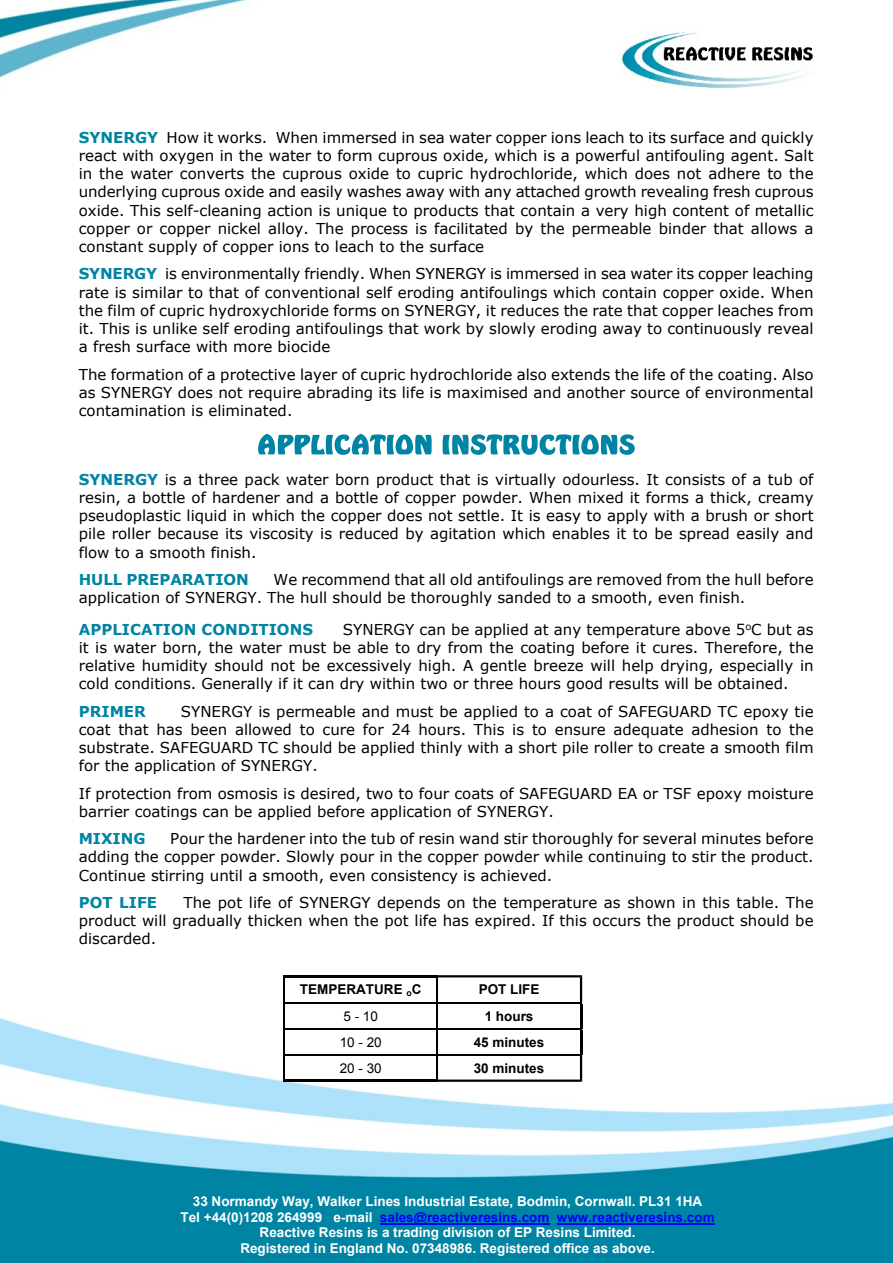
<style>
.page{position:relative;width:893px;height:1263px;background:#fff}
.page>*{position:absolute;margin:0;border:0;box-sizing:border-box;transform-origin:0 0}
.t1{font:15px/18.3px "Verdana";color:#000;text-align:justify}
.t2{font:700 15px "Verdana";color:#0084a3}
.t3{font:700 13.5px/15.5px "Arial";color:#fff;text-align:center}
.t4{font:700 13.5px "Arial";color:#000}
.t5{font:13.5px "Arial";color:#000}
.s1{font-weight:700;color:#0084a3}
.s2{color:#00f}
</style>
<div class="page">
<img style="left:620px;top:32px;width:193px;height:56px">
<img style="left:0;top:0;width:252px;height:78px">
<img style="left:0;top:1010px;width:893px;height:206px">
<div style="left:0;top:1216px;width:893px;height:47px;background:#0084a3"></div>
<hr style="left:380px;top:1223px;width:169px;height:1px;background:#00f">
<hr style="left:557px;top:1223px;width:158px;height:1px;background:#00f">
<svg style="left:258px;top:434px;width:174px;height:21px"></svg>
<svg style="left:443px;top:434px;width:192px;height:21px"></svg>
<hr style="left:284px;top:975px;width:154px;height:2px;background:#000">
<hr style="left:284px;top:1002px;width:154px;height:2px;background:#000">
<hr style="left:436px;top:1002px;width:146px;height:2px;background:#000">
<hr style="left:284px;top:1028px;width:154px;height:2px;background:#000">
<hr style="left:436px;top:1028px;width:146px;height:2px;background:#000">
<hr style="left:284px;top:1054px;width:154px;height:2px;background:#000">
<hr style="left:436px;top:1054px;width:146px;height:2px;background:#000">
<hr style="left:285px;top:1079px;width:153px;height:3px;background:#000">
<svg style="left:284px;top:977px;width:1px;height:105px"></svg>
<hr style="left:436px;top:1002px;width:2px;height:28px;background:#000">
<hr style="left:436px;top:1028px;width:2px;height:28px;background:#000">
<svg style="left:436px;top:975px;width:146px;height:27px"></svg>
<hr style="left:580px;top:1004px;width:2px;height:24px;background:#000">
<hr style="left:580px;top:1030px;width:2px;height:24px;background:#000">
<svg style="left:436px;top:1056px;width:146px;height:26px"></svg>
<p class="t1" style="left:79px;top:129px;width:736px"><span class="s1">SYNERGY</span> How it works. When immersed in sea water copper ions leach to its surface and quickly react with oxygen in the water to form cuprous oxide, which is a powerful antifouling agent. Salt in the water converts the cuprous oxide to cupric hydrochloride, which does not adhere to the underlying cuprous oxide and easily washes away with any attached growth revealing fresh cuprous oxide. This self-cleaning action is unique to products that contain a very high content of metallic copper or copper nickel alloy. The process is facilitated by the permeable binder that allows a constant supply of copper ions to leach to the surface</p>
<p class="t1" style="left:79px;top:266px;width:736px"><span class="s1">SYNERGY</span> is environmentally friendly. When SYNERGY is immersed in sea water its copper leaching rate is similar to that of conventional self eroding antifoulings which contain copper oxide. When the film of cupric hydroxychloride forms on SYNERGY, it reduces the rate that copper leaches from it. This is unlike self eroding antifoulings that work by slowly eroding away to continuously reveal a fresh surface with more biocide</p>
<p class="t1" style="left:79px;top:366px;width:736px">The formation of a protective layer of cupric hydrochloride also extends the life of the coating. Also as SYNERGY does not require abrading its life is maximised and another source of environmental contamination is eliminated.</p>
<p class="t1" style="left:79px;top:471px;width:736px"><span class="s1">SYNERGY</span> is a three pack water born product that is virtually odourless. It consists of a tub of resin, a bottle of hardener and a bottle of copper powder. When mixed it forms a thick, creamy pseudoplastic liquid in which the copper does not settle. It is easy to apply with a brush or short pile roller because its viscosity is reduced by agitation which enables it to be spread easily and flow to a smooth finish.</p>
<p class="t2" style="left:79px;top:573px;width:172px">HULL PREPARATION</p>
<p class="t1" style="left:79px;top:571px;width:736px;text-indent:195px">We recommend that all old antifoulings are removed from the hull before application of SYNERGY. The hull should be thoroughly sanded to a smooth, even finish.</p>
<p class="t2" style="left:79px;top:623px;width:236px">APPLICATION CONDITIONS</p>
<p class="t1" style="left:79px;top:621px;width:736px;text-indent:264px">SYNERGY can be applied at any temperature above 5<sup>o</sup>C but as it is water born, the water must be able to dry from the coating before it cures. Therefore, the relative humidity should not be excessively high. A gentle breeze will help drying, especially in cold conditions. Generally if it can dry within two or three hours good results will be obtained.</p>
<p class="t2" style="left:79px;top:705px;width:69px">PRIMER</p>
<p class="t1" style="left:79px;top:703px;width:736px;text-indent:102px">SYNERGY is permeable and must be applied to a coat of SAFEGUARD TC epoxy tie coat that has been allowed to cure for 24 hours. This is to ensure adequate adhesion to the substrate. SAFEGUARD TC should be applied thinly with a short pile roller to create a smooth film for the application of SYNERGY.</p>
<p class="t1" style="left:79px;top:785px;width:736px">If protection from osmosis is desired, two to four coats of SAFEGUARD EA or TSF epoxy moisture barrier coatings can be applied before application of SYNERGY.</p>
<p class="t2" style="left:79px;top:833px;width:68px">MIXING</p>
<p class="t1" style="left:79px;top:831px;width:736px;text-indent:91px">Pour the hardener into the tub of resin wand stir thoroughly for several minutes before adding the copper powder. Slowly pour in the copper powder while continuing to stir the product.<br>Continue stirring until a smooth, even consistency is achieved.</p>
<p class="t2" style="left:79px;top:896px;width:80px">POT LIFE</p>
<p class="t1" style="left:79px;top:894px;width:736px;text-indent:105px">The pot life of SYNERGY depends on the temperature as shown in this table. The product will gradually thicken when the pot life has expired. If this occurs the product should be discarded.</p>
<p class="t4" style="left:300px;top:984px;width:123px">TEMPERATURE <sub>o</sub>C</p>
<p class="t4" style="left:479px;top:984px;width:62px">POT LIFE</p>
<p class="t5" style="left:343px;top:1011px;width:36px">5 - 10</p>
<p class="t4" style="left:485px;top:1011px;width:50px">1 hours</p>
<p class="t5" style="left:340px;top:1037px;width:44px">10 - 20</p>
<p class="t4" style="left:474px;top:1037px;width:72px">45 minutes</p>
<p class="t5" style="left:340px;top:1063px;width:44px">20 - 30</p>
<p class="t4" style="left:474px;top:1063px;width:72px">30 minutes</p>
<p class="t3" style="left:181px;top:1195px;width:536px">33 Normandy Way, Walker Lines Industrial Estate, Bodmin, Cornwall. PL31 1HA<br>Tel +44(0)1208 264999 e-mail <span class="s2">sales@reactiveresins.com www.reactiveresins.com </span>Reactive Resins is a trading division of EP Resins Limited.<br>Registered in England No. 07348986. Registered office as above.</p>
</div>
